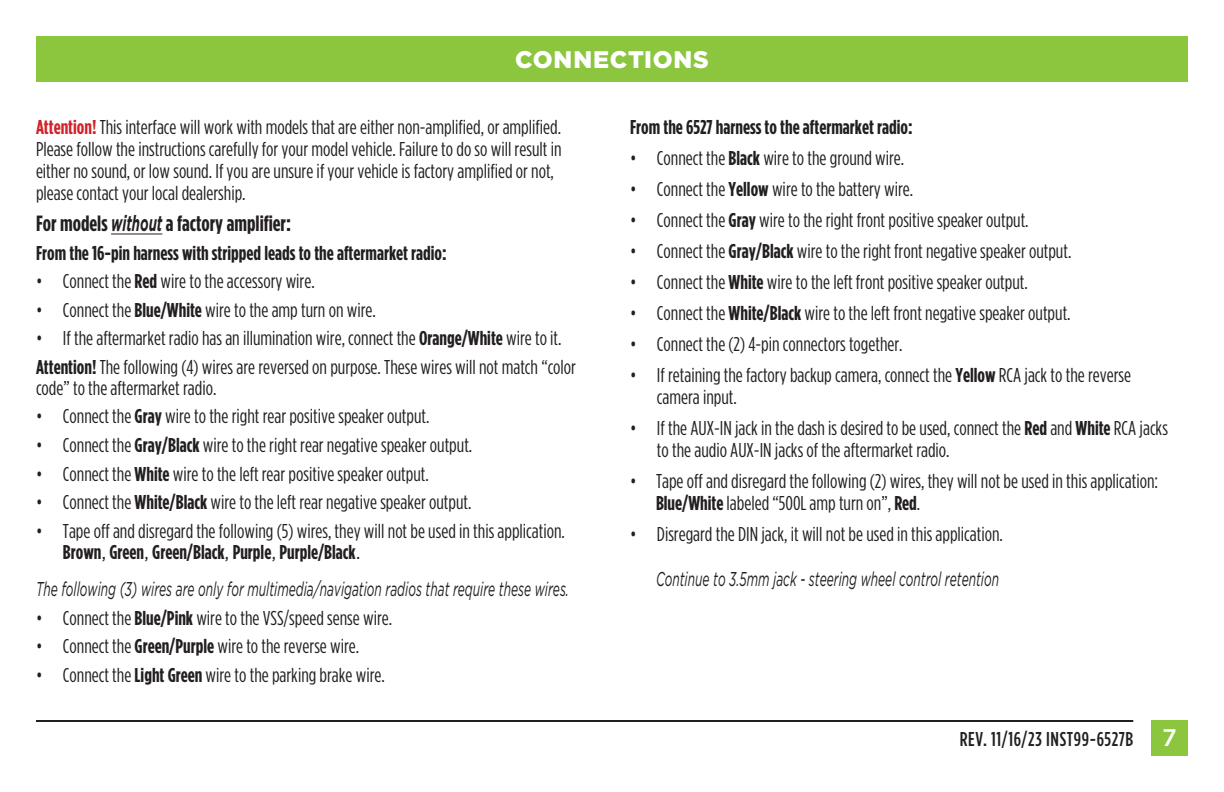
<style>
.page{position:relative;width:1224px;height:792px;background:#fff}
.page>*{position:absolute;margin:0;border:0;box-sizing:border-box;transform-origin:0 0}
.t1{font:900 24px "Gotham";letter-spacing:.03em;color:#fff}
.t2{font:700 22px "Gotham Condensed";color:#231f20}
.t3{font:20px/22px "Gotham Condensed";color:#231f20}
.t4{font:italic 20px "Gotham";color:#231f20;scale:.6 1}
.t5{font:700 20px "Gotham Condensed";color:#231f20}
.t6{font:500 20px "Gotham Condensed";letter-spacing:.03em;color:#231f20}
.s1{font-weight:700;color:#d1232a}
.s2{font-family:"Gotham";font-style:italic}
.s3{font-weight:700}
.s4{font-family:"Gotham"}
.s5{font-family:"Gotham";font-size:24px;color:#fff}
</style>
<div class="page">
<hr style="left:36px;top:720px;width:1097px;height:2px;background:#231f20">
<div style="left:36px;top:36px;width:1152px;height:45px;background:#8bc63e"></div>
<div style="left:1151px;top:720px;width:37px;height:36px;background:#8bc63e"></div>
<hr style="left:111px;top:234px;width:51px;height:1px;background:#231f20">
<p class="t1" style="left:515px;top:46px;width:195px">CONNECTIONS</p>
<p class="t3" style="left:36px;top:116px;width:527px"><span class="s1">Attention!</span> This interface will work with models that are either non-amplified, or amplified.<br>Please follow the instructions carefully for your model vehicle. Failure to do so will result in either no sound, or low sound. If you are unsure if your vehicle is factory amplified or not, please contact your local dealership.</p>
<p class="t2" style="left:36px;top:211px;width:257px">For models <span class="s2">without</span> a factory amplifier:</p>
<p class="t5" style="left:36px;top:241px;width:412px">From the 16-pin harness with stripped leads to the aftermarket radio:</p>
<p class="t3" style="left:36px;top:270px;width:280px">• Connect the <span class="s3">Red</span> wire to the accessory wire.</p>
<p class="t3" style="left:36px;top:298px;width:341px">• Connect the <span class="s3">Blue/White</span> wire to the amp turn on wire.</p>
<p class="t3" style="left:36px;top:324px;width:542px;line-height:28.6px">• If the aftermarket radio has an illumination wire, connect the <span class="s3">Orange/White</span> wire to it.<br><span class="s3">Attention!</span> The following (4) wires are reversed on purpose. These wires will not match “color</p>
<p class="t3" style="left:36px;top:377px;width:182px">code” to the aftermarket radio.</p>
<p class="t3" style="left:36px;top:405px;width:395px">• Connect the <span class="s3">Gray</span> wire to the right rear positive speaker output.</p>
<p class="t3" style="left:36px;top:434px;width:438px">• Connect the <span class="s3">Gray/Black</span> wire to the right rear negative speaker output.</p>
<p class="t3" style="left:36px;top:462px;width:394px">• Connect the <span class="s3">White</span> wire to the left rear positive speaker output.</p>
<p class="t3" style="left:36px;top:491px;width:437px">• Connect the <span class="s3">White/Black</span> wire to the left rear negative speaker output.</p>
<p class="t3" style="left:63px;top:520px;width:504px;line-height:21px;text-indent:-27px">• Tape off and disregard the following (5) wires, they will not be used in this application.<br><span class="s3">Brown</span><span class="s4">,</span> <span class="s3">Green</span><span class="s4">,</span> <span class="s3">Green/Black</span><span class="s4">,</span> <span class="s3">Purple</span><span class="s4">,</span> <span class="s3">Purple/Black</span><span class="s4">.</span></p>
<p class="t4" style="left:36px;top:578px;width:890px">The following (3) wires are only for multimedia/navigation radios that require these wires.</p>
<p class="t3" style="left:36px;top:606px;width:358px">• Connect the <span class="s3">Blue/Pink</span> wire to the VSS/speed sense wire.</p>
<p class="t3" style="left:36px;top:635px;width:325px">• Connect the <span class="s3">Green/Purple</span> wire to the reverse wire.</p>
<p class="t3" style="left:36px;top:664px;width:350px">• Connect the <span class="s3">Light Green</span> wire to the parking brake wire.</p>
<p class="t5" style="left:630px;top:116px;width:284px">From the 6527 harness to the aftermarket radio:</p>
<p class="t3" style="left:630px;top:147px;width:276px">• Connect the <span class="s3">Black</span> wire to the ground wire.</p>
<p class="t3" style="left:630px;top:178px;width:285px">• Connect the <span class="s3">Yellow</span> wire to the battery wire.</p>
<p class="t3" style="left:630px;top:209px;width:400px">• Connect the <span class="s3">Gray</span> wire to the right front positive speaker output.</p>
<p class="t3" style="left:630px;top:240px;width:443px">• Connect the <span class="s3">Gray/Black</span> wire to the right front negative speaker output.</p>
<p class="t3" style="left:630px;top:271px;width:399px">• Connect the <span class="s3">White</span> wire to the left front positive speaker output.</p>
<p class="t3" style="left:630px;top:302px;width:442px">• Connect the <span class="s3">White/Black</span> wire to the left front negative speaker output.</p>
<p class="t3" style="left:630px;top:333px;width:274px">• Connect the (2) 4-pin connectors together.</p>
<p class="t3" style="left:657px;top:364px;width:476px;text-indent:-27px">• If retaining the factory backup camera, connect the <span class="s3">Yellow</span> RCA jack to the reverse camera input.</p>
<p class="t3" style="left:657px;top:417px;width:513px;text-indent:-27px">• If the AUX-IN jack in the dash is desired to be used, connect the <span class="s3">Red</span> and <span class="s3">White</span> RCA jacks to the audio AUX-IN jacks of the aftermarket radio.</p>
<p class="t3" style="left:656px;top:470px;width:504px;text-indent:-26px">• Tape off and disregard the following (2) wires, they will not be used in this application:<br><span class="s3">Blue/White</span> labeled “500L amp turn on”, <span class="s3">Red</span>.</p>
<p class="t3" style="left:630px;top:523px;width:374px">• Disregard the DIN jack, it will not be used in this application.</p>
<p class="t4" style="left:656px;top:568px;width:573px">Continue to 3.5mm jack - steering wheel control retention</p>
<p class="t6" style="left:960px;top:728px;width:219px">REV. 11/16/23 INST99-6527B <span class="s5">7</span></p>
</div>
